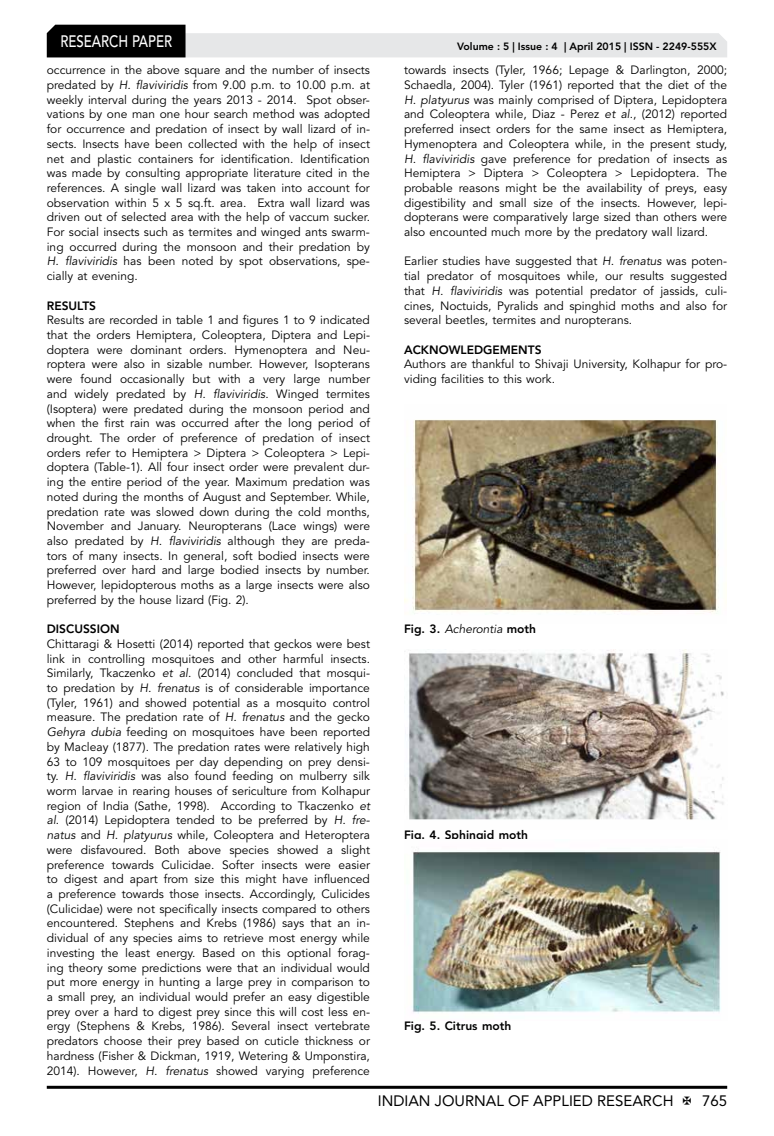
<style>
.page{position:relative;width:774px;height:1136px;background:#fff}
.page>*{position:absolute;margin:0;border:0;box-sizing:border-box;transform-origin:0 0}
.t1{font:500 16.5px "Avenir LT Std";color:#fff;scale:.8 1}
.t2{font:15px "Avenir LT Std";color:#000}
.t3{font:12px/14.7px "Avenir LT Std";color:#000;text-align:justify}
.t4{font:800 12px "Avenir LT Std";color:#000}
.t5{font:800 10.5px "Avenir LT Std";color:#000}
.s1{font-style:italic}
.s2{font-weight:400;font-style:italic}
</style>
<div class="page">
<hr style="left:47px;top:1085px;width:680px;height:3px;background:#000">
<svg style="left:47px;top:25px;width:680px;height:32px"></svg>
<img style="left:404px;top:419px;width:315px;height:195px">
<img style="left:404px;top:649px;width:320px;height:171px">
<img style="left:412px;top:851px;width:309px;height:162px">
<h1 class="t1" style="left:60px;top:32px;width:139px">RESEARCH PAPER</h1>
<p class="t3" style="left:47px;top:63px;width:325px">occurrence in the above square and the number of insects predated by <span class="s1">H. flaviviridis</span> from 9.00 p.m. to 10.00 p.m. at weekly interval during the years 2013 - 2014. Spot obser&shy;vations by one man one hour search method was adopted for occurrence and predation of insect by wall lizard of in&shy;sects. Insects have been collected with the help of insect net and plastic containers for identification. Identification was made by consulting appropriate literature cited in the references. A single wall lizard was taken into account for observation within 5 x 5 sq.ft. area. Extra wall lizard was driven out of selected area with the help of vaccum sucker.<br>For social insects such as termites and winged ants swarm&shy;ing occurred during the monsoon and their predation by <span class="s1">H. flaviviridis</span> has been noted by spot observations, spe&shy;cially at evening.</p>
<p class="t4" style="left:47px;top:298px;width:51px">RESULTS</p>
<p class="t3" style="left:47px;top:313px;width:325px">Results are recorded in table 1 and figures 1 to 9 indicated that the orders Hemiptera, Coleoptera, Diptera and Lepi&shy;doptera were dominant orders. Hymenoptera and Neu&shy;roptera were also in sizable number. However, Isopterans were found occasionally but with a very large number and widely predated by <span class="s1">H. flaviviridis</span>. Winged termites (Isoptera) were predated during the monsoon period and when the first rain was occurred after the long period of drought. The order of preference of predation of insect orders refer to Hemiptera &gt; Diptera &gt; Coleoptera &gt; Lepi&shy;doptera (Table-1). All four insect order were prevalent dur&shy;ing the entire period of the year. Maximum predation was noted during the months of August and September. While, predation rate was slowed down during the cold months, November and January. Neuropterans (Lace wings) were also predated by <span class="s1">H. flaviviridis</span> although they are preda&shy;tors of many insects. In general, soft bodied insects were preferred over hard and large bodied insects by number.<br>However, lepidopterous moths as a large insects were also preferred by the house lizard (Fig. 2).</p>
<p class="t4" style="left:47px;top:622px;width:74px">DISCUSSION</p>
<p class="t3" style="left:47px;top:636px;width:325px">Chittaragi &amp; Hosetti (2014) reported that geckos were best link in controlling mosquitoes and other harmful insects.<br>Similarly, Tkaczenko <span class="s1">et al</span>. (2014) concluded that mosqui&shy;to predation by <span class="s1">H. frenatus</span> is of considerable importance (Tyler, 1961) and showed potential as a mosquito control measure. The predation rate of <span class="s1">H. frenatus</span> and the gecko <span class="s1">Gehyra dubia</span> feeding on mosquitoes have been reported by Macleay (1877). The predation rates were relatively high 63 to 109 mosquitoes per day depending on prey densi&shy;ty. <span class="s1">H. flaviviridis</span> was also found feeding on mulberry silk worm larvae in rearing houses of sericulture from Kolhapur region of India (Sathe, 1998). According to Tkaczenko <span class="s1">et al</span>. (2014) Lepidoptera tended to be preferred by <span class="s1">H. fre&shy;natus</span> and <span class="s1">H. platyurus</span> while, Coleoptera and Heteroptera were disfavoured. Both above species showed a slight preference towards Culicidae. Softer insects were easier to digest and apart from size this might have influenced a preference towards those insects. Accordingly, Culicides (Culicidae) were not specifically insects compared to others encountered. Stephens and Krebs (1986) says that an in&shy;dividual of any species aims to retrieve most energy while investing the least energy. Based on this optional forag&shy;ing theory some predictions were that an individual would put more energy in hunting a large prey in comparison to a small prey, an individual would prefer an easy digestible prey over a hard to digest prey since this will cost less en&shy;ergy (Stephens &amp; Krebs, 1986). Several insect vertebrate predators choose their prey based on cuticle thickness or hardness (Fisher &amp; Dickman, 1919, Wetering &amp; Umponstira, 2014). However, <span class="s1">H. frenatus</span> showed varying preference</p>
<p class="t5" style="left:457px;top:41px;width:261px">Volume : 5 | Issue : 4 | April 2015 | ISSN - 2249-555X</p>
<p class="t3" style="left:404px;top:63px;width:325px">towards insects (Tyler, 1966; Lepage &amp; Darlington, 2000; Schaedla, 2004). Tyler (1961) reported that the diet of the <span class="s1">H. platyurus</span> was mainly comprised of Diptera, Lepidoptera and Coleoptera while, Diaz - Perez <span class="s1">et al</span>., (2012) reported preferred insect orders for the same insect as Hemiptera, Hymenoptera and Coleoptera while, in the present study, <span class="s1">H. flaviviridis</span> gave preference for predation of insects as Hemiptera &gt; Diptera &gt; Coleoptera &gt; Lepidoptera. The probable reasons might be the availability of preys, easy digestibility and small size of the insects. However, lepi&shy;dopterans were comparatively large sized than others were also encounted much more by the predatory wall lizard.</p>
<p class="t3" style="left:404px;top:254px;width:325px">Earlier studies have suggested that <span class="s1">H. frenatus</span> was poten&shy;tial predator of mosquitoes while, our results suggested that <span class="s1">H. flaviviridis</span> was potential predator of jassids, culi&shy;cines, Noctuids, Pyralids and spinghid moths and also for several beetles, termites and nuropterans.</p>
<p class="t4" style="left:404px;top:342px;width:139px">ACKNOWLEDGEMENTS</p>
<p class="t3" style="left:404px;top:357px;width:325px">Authors are thankful to Shivaji University, Kolhapur for pro&shy;viding facilities to this work.</p>
<p class="t4" style="left:404px;top:622px;width:134px">Fig. 3. <span class="s2">Acherontia</span> moth</p>
<p class="t4" style="left:404px;top:827px;width:125px">Fig. 4. Sphingid moth</p>
<p class="t4" style="left:404px;top:1018px;width:109px">Fig. 5. Citrus moth</p>
<p class="t2" style="left:378px;top:1091px;width:297px">INDIAN JOURNAL OF APPLIED RESEARCH</p>
<p class="t2" style="left:702px;top:1091px;width:27px">765</p>
</div>
